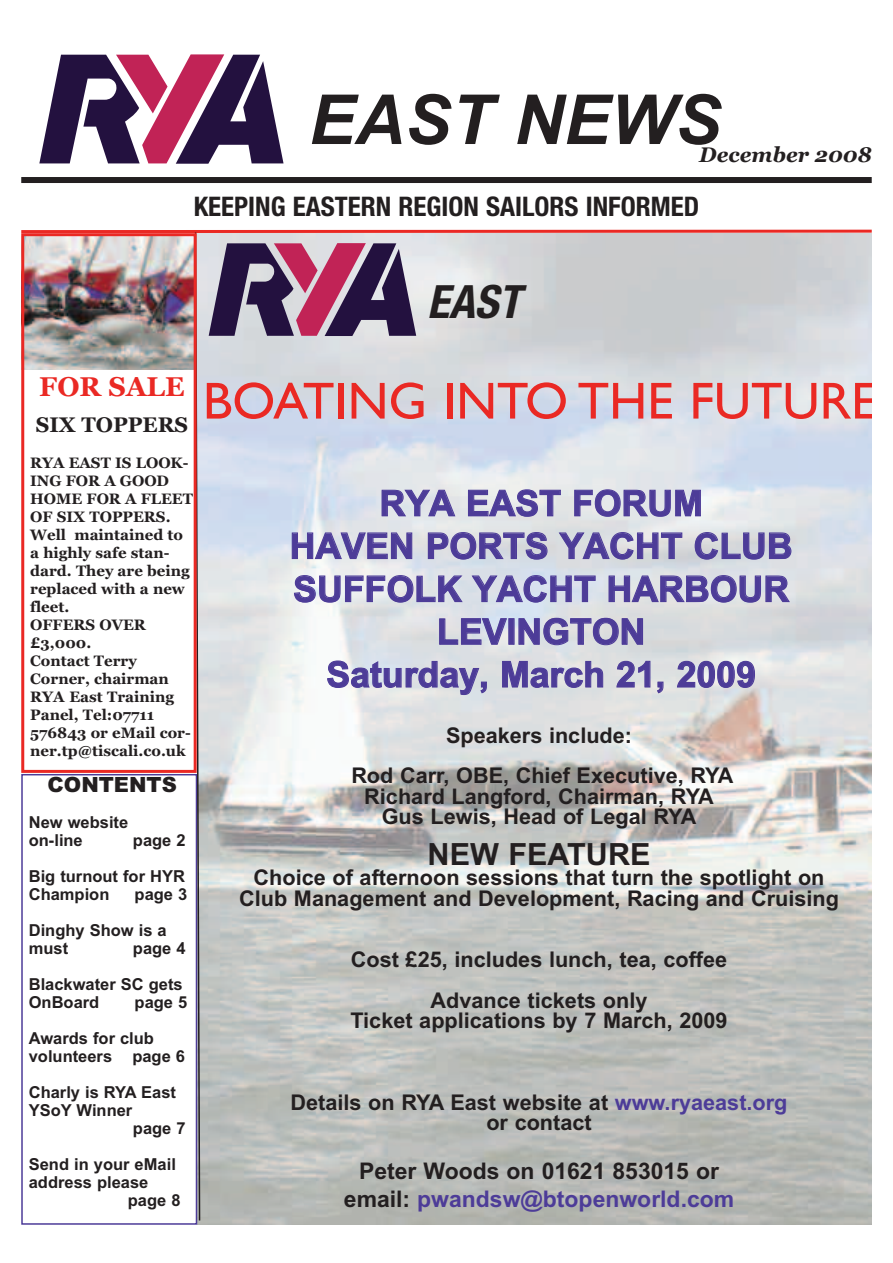
<style>
.page{position:relative;width:893px;height:1263px;background:#fff}
.page>*{position:absolute;margin:0;border:0;box-sizing:border-box;transform-origin:0 0}
.t1{font:italic 700 69px "Arial";color:#231f20}
.t2{font:52.2px "Gill Sans+QTUHYT";color:#ea2924}
.t3{font:italic 45.9px "Helvetica Neue Condensed Bold+MDEKCX";color:#231f20}
.t4{font:35.7px/42.8px "Arial Bold MT+PYZKML";color:#4d3c98;text-align:center}
.t5{font:30.6px "Arial Bold MT OTF+EXCAHV";color:#231f20}
.t6{font:700 condensed 27px "Helvetica Neue";color:#231f20}
.t7{font:700 27px "Georgia";color:#ea2924}
.t8{font:22.95px/27.6px "Arial Bold MT OTF+EXCAHV";color:#231f20;text-align:center}
.t9{font:21.6px/20.4px "Arial Bold MT OTF+EXCAHV";color:#231f20;text-align:center}
.t10{font:italic 700 21px "Georgia";color:#231f20}
.t11{font:700 21px "Georgia";color:#231f20}
.t12{font:900 21px "Arial";color:#231f20}
.t13{font:16.5px/36px "Arial Bold MT OTF";color:#231f20}
.t14{font:700 15px/18px "Georgia";color:#231f20}
.s1{color:#4d3c98}
</style>
<div class="page">
<img style="left:197px;top:233px;width:675px;height:992px">
<svg style="left:209px;top:243px;width:207px;height:93px;background:#7e5879"></svg>
<div style="left:21px;top:177px;width:851px;height:6px;background:#231f20"></div>
<svg style="left:39px;top:54px;width:245px;height:110px"></svg>
<div style="left:21px;top:774px;width:176px;height:451px;border:2px solid #4d3c98"></div>
<hr style="left:21px;top:230px;width:851px;height:3px;background:#ea2924">
<svg style="left:194px;top:232px;width:7px;height:990px;background:#a6a6b4"></svg>
<img style="left:25px;top:237px;width:168px;height:133px">
<div style="left:21px;top:233px;width:176px;height:540px;border:3px solid #ea2924"></div>
<h1 class="t1" style="left:309px;top:80px;width:414px">EAST NEWS</h1>
<p class="t10" style="left:699px;top:142px;width:174px">December 2008</p>
<p class="t6" style="left:194px;top:190px;width:507px">KEEPING EASTERN REGION SAILORS INFORMED</p>
<h3 class="t3" style="left:427px;top:274px;width:106px">EAST</h3>
<p class="t7" style="left:39px;top:371px;width:147px">FOR SALE</p>
<p class="t11" style="left:36px;top:412px;width:154px">SIX TOPPERS</p>
<p class="t14" style="left:30px;top:454px;width:164px">RYA EAST IS LOOK-<br>ING FOR A GOOD<br>HOME FOR A FLEET<br>OF SIX TOPPERS.<br>Well maintained to a highly safe stan&shy;dard. They are being replaced with a new fleet.<br>OFFERS OVER £3,000.<br>Contact Terry<br>Corner, chairman<br>RYA East Training<br>Panel, Tel:07711<br>576843 or eMail cor&shy;ner.tp@tiscali.co.uk</p>
<p class="t12" style="left:48px;top:772px;width:131px">CONTENTS</p>
<p class="t13" style="left:29px;top:813px;width:101px;line-height:18px">New website on-line</p>
<p class="t13" style="left:29px;top:822px;width:158px;text-align:right">page 2<br>Big turnout for HYR</p>
<p class="t13" style="left:29px;top:876px;width:82px">Champion</p>
<p class="t13" style="left:29px;top:876px;width:160px;text-indent:106px">page 3<br>Dinghy Show is a</p>
<p class="t13" style="left:29px;top:930px;width:41px">must</p>
<p class="t13" style="left:29px;top:930px;width:158px;text-align:right">page 4<br>Blackwater SC gets</p>
<p class="t13" style="left:29px;top:984px;width:72px">OnBoard</p>
<p class="t13" style="left:29px;top:984px;width:160px;text-indent:106px">page 5<br>Awards for club</p>
<p class="t13" style="left:29px;top:1038px;width:158px">volunteers page 6<br>Charly is RYA East</p>
<p class="t13" style="left:29px;top:1092px;width:105px">YSoY Winner</p>
<p class="t13" style="left:29px;top:1110px;width:158px;text-indent:104px">page 7<br>Send in your eMail</p>
<p class="t13" style="left:128px;top:1173px;width:54px;line-height:18px;text-indent:-99px">address please page 8</p>
<h2 class="t2" style="left:203px;top:370px;width:676px">BOATING INTO THE FUTURE</h2>
<h3 class="t4" style="left:290px;top:482px;width:504px">RYA EAST FORUM<br>HAVEN PORTS YACHT CLUB<br>SUFFOLK YACHT HARBOUR<br>LEVINGTON<br>Saturday, March 21, 2009</h3>
<p class="t9" style="left:351px;top:715px;width:384px;line-height:40.8px">Speakers include:<br>Rod Carr, OBE, Chief Executive, RYA</p>
<p class="t9" style="left:364px;top:786px;width:351px">Richard Langford, Chairman, RYA<br>Gus Lewis, Head of Legal RYA</p>
<h3 class="t5" style="left:428px;top:836px;width:224px">NEW FEATURE</h3>
<p class="t9" style="left:239px;top:868px;width:601px">Choice of afternoon sessions that turn the spotlight on<br>Club Management and Development, Racing and Cruising</p>
<p class="t9" style="left:351px;top:939px;width:378px;line-height:40.8px">Cost £25, includes lunch, tea, coffee<br>Advance tickets only</p>
<p class="t9" style="left:350px;top:1010px;width:379px">Ticket applications by 7 March, 2009</p>
<p class="t9" style="left:291px;top:1092px;width:498px">Details on RYA East website at <span class="s1">www.ryaeast.org </span>or contact</p>
<p class="t8" style="left:344px;top:1157px;width:392px">Peter Woods on 01621 853015 or email: <span class="s1">pwandsw@btopenworld.com</span></p>
</div>
